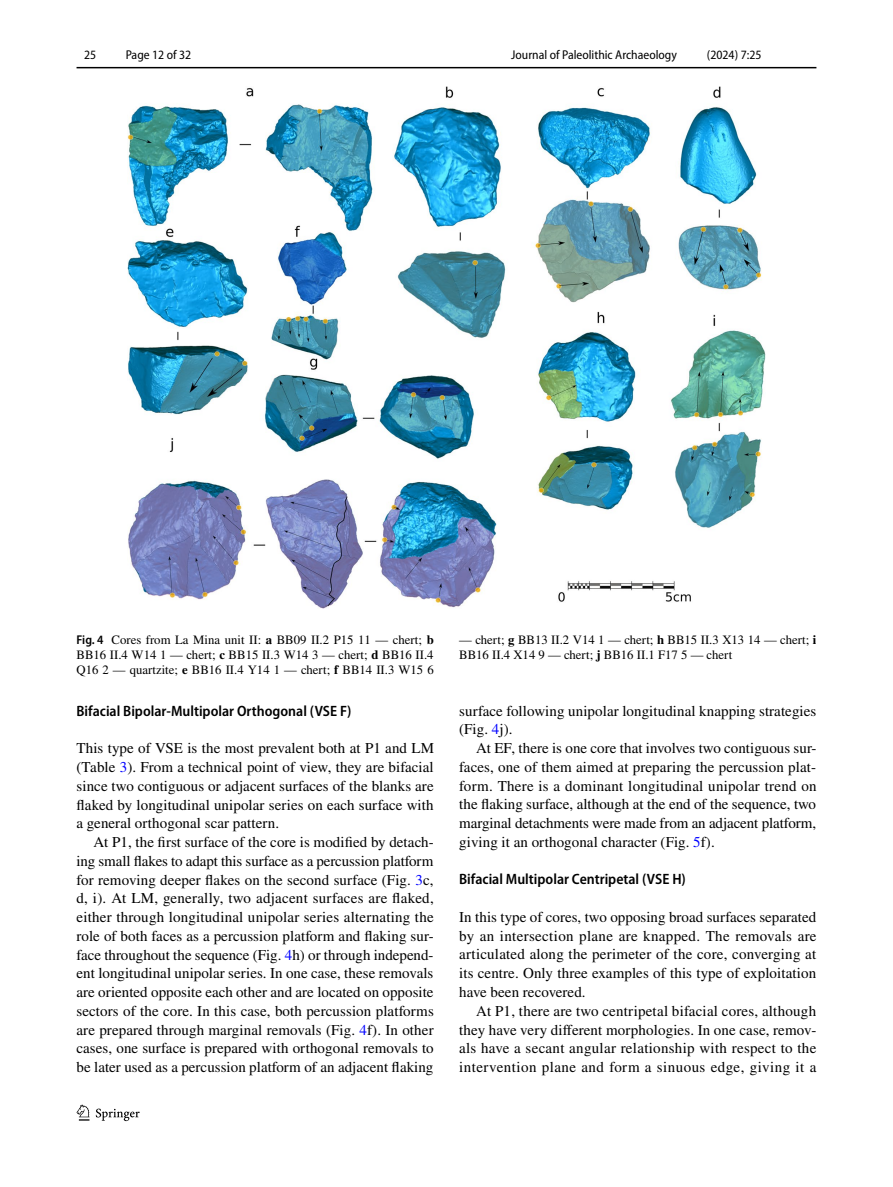
<style>
.page{position:relative;width:893px;height:1187px;background:#fff}
.page>*{position:absolute;margin:0;border:0;box-sizing:border-box;transform-origin:0 0}
.t1{font:15px/18.8px "STIX";letter-spacing:.005em;color:#000;text-align:justify}
.t2{font:600 semi-condensed 15px "Myriad Pro";color:#000}
.t3{font:12.75px/15px "STIX";color:#000;text-align:justify}
.t4{font:semi-condensed 12.75px "Myriad Pro";color:#000}
.s1{font-family:"Myriad Pro";font-weight:600;font-stretch:semi-condensed}
.s2{font-weight:700}
.s3{color:#00f}
</style>
<div class="page">
<hr style="left:77px;top:67px;width:739px;height:1px;background:#000">
<svg style="left:77px;top:1104px;width:12px;height:16px"></svg>
<svg style="left:96px;top:1108px;width:44px;height:12px"></svg>
<img style="left:128px;top:87px;width:637px;height:521px">
<p class="t4" style="left:84px;top:48px;width:14px">25</p>
<p class="t4" style="left:126px;top:48px;width:67px">Page 12 of 32</p>
<p class="t4" style="left:511px;top:48px;width:167px">Journal of Paleolithic Archaeology</p>
<p class="t4" style="left:707px;top:48px;width:56px">(2024) 7:25</p>
<p class="t3" style="left:77px;top:632px;width:359px"><span class="s1">Fig. 4</span> Cores from La Mina unit II: <span class="s2">a</span> BB09 II.2 P15 11 — chert; <span class="s2">b </span>BB16 II.4 W14 1 — chert; <span class="s2">c</span> BB15 II.3 W14 3 — chert; <span class="s2">d</span> BB16 II.4<br>Q16 2 — quartzite; <span class="s2">e</span> BB16 II.4 Y14 1 — chert; <span class="s2">f</span> BB14 II.3 W15 6</p>
<p class="t3" style="left:459px;top:632px;width:359px">— chert; <span class="s2">g</span> BB13 II.2 V14 1 — chert; <span class="s2">h</span> BB15 II.3 X13 14 — chert; <span class="s2">i<br></span>BB16 II.4 X14 9 — chert; <span class="s2">j</span> BB16 II.1 F17 5 — chert</p>
<p class="t2" style="left:77px;top:702px;width:276px">Bifacial Bipolar‑Multipolar Orthogonal (VSE F)</p>
<p class="t1" style="left:77px;top:739px;width:359px">This type of VSE is the most prevalent both at P1 and LM (Table <span class="s3">3</span>). From a technical point of view, they are bifacial since two contiguous or adjacent surfaces of the blanks are flaked by longitudinal unipolar series on each surface with a general orthogonal scar pattern.</p>
<p class="t1" style="left:77px;top:833px;width:359px;text-indent:17px">At P1, the first surface of the core is modified by detach&shy;ing small flakes to adapt this surface as a percussion platform for removing deeper flakes on the second surface (Fig. <span class="s3">3</span>c, d, i). At LM, generally, two adjacent surfaces are flaked, either through longitudinal unipolar series alternating the role of both faces as a percussion platform and flaking sur&shy;face throughout the sequence (Fig. <span class="s3">4</span>h) or through independ&shy;ent longitudinal unipolar series. In one case, these removals are oriented opposite each other and are located on opposite sectors of the core. In this case, both percussion platforms are prepared through marginal removals (Fig. <span class="s3">4</span>f). In other cases, one surface is prepared with orthogonal removals to be later used as a percussion platform of an adjacent flaking</p>
<p class="t1" style="left:459px;top:702px;width:359px">surface following unipolar longitudinal knapping strategies (Fig. <span class="s3">4</span>j).</p>
<p class="t1" style="left:459px;top:739px;width:359px;text-indent:17px">At EF, there is one core that involves two contiguous sur&shy;faces, one of them aimed at preparing the percussion plat&shy;form. There is a dominant longitudinal unipolar trend on the flaking surface, although at the end of the sequence, two marginal detachments were made from an adjacent platform, giving it an orthogonal character (Fig. <span class="s3">5</span>f).</p>
<p class="t2" style="left:459px;top:871px;width:228px">Bifacial Multipolar Centripetal (VSE H)</p>
<p class="t1" style="left:459px;top:908px;width:359px">In this type of cores, two opposing broad surfaces separated by an intersection plane are knapped. The removals are articulated along the perimeter of the core, converging at its centre. Only three examples of this type of exploitation have been recovered.</p>
<p class="t1" style="left:459px;top:1002px;width:359px;text-indent:17px">At P1, there are two centripetal bifacial cores, although they have very different morphologies. In one case, remov&shy;als have a secant angular relationship with respect to the intervention plane and form a sinuous edge, giving it a</p>
</div>
